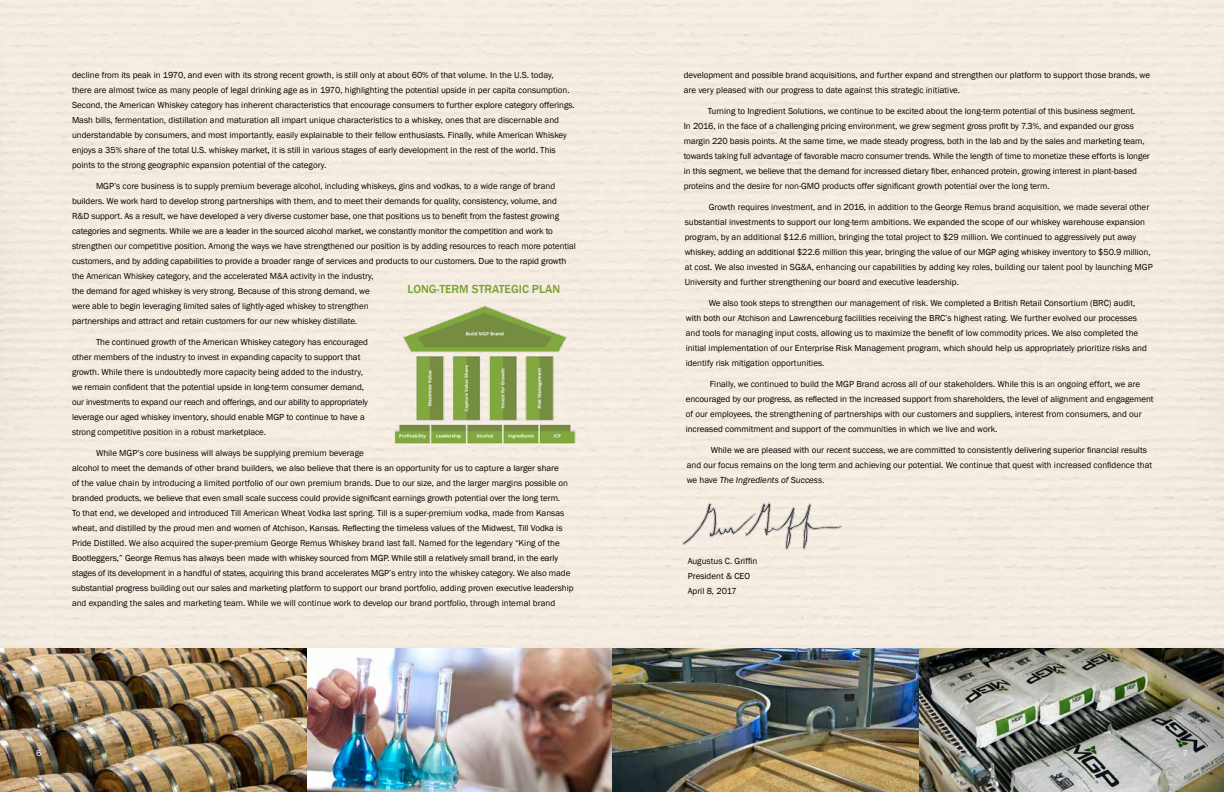
<style>
.page{position:relative;width:1224px;height:792px;background:#fff}
.page>*{position:absolute;margin:0;border:0;box-sizing:border-box;transform-origin:0 0}
.t1{font:500 12px "Franklin Gothic";color:#78a22f}
.t2{font:9px/15px "Franklin Gothic";color:#000}
.t3{font:9px "Franklin Gothic";color:#fff}
.s1{font-style:italic}
</style>
<div class="page">
<img style="left:0;top:648px;width:1224px;height:144px">
<img style="left:679px;top:498px;width:166px;height:54px">
<img style="left:391px;top:304px;width:187px;height:141px">
<p class="t2" style="left:72px;top:68px;width:504px">decline from its peak in 1970, and even with its strong recent growth, is still only at about 60% of that volume. In the U.S. today, there are almost twice as many people of legal drinking age as in 1970, highlighting the potential upside in per capita consumption.<br>Second, the American Whiskey category has inherent characteristics that encourage consumers to further explore category offerings.<br>Mash bills, fermentation, distillation and maturation all impart unique characteristics to a whiskey, ones that are discernable and understandable by consumers, and most importantly, easily explainable to their fellow enthusiasts. Finally, while American Whiskey enjoys a 35% share of the total U.S. whiskey market, it is still in various stages of early development in the rest of the world. This points to the strong geographic expansion potential of the category.</p>
<p class="t2" style="left:72px;top:179px;width:506px;text-indent:24px">MGP’s core business is to supply premium beverage alcohol, including whiskeys, gins and vodkas, to a wide range of brand builders. We work hard to develop strong partnerships with them, and to meet their demands for quality, consistency, volume, and R&amp;D support. As a result, we have developed a very diverse customer base, one that positions us to benefit from the fastest growing categories and segments. While we are a leader in the sourced alcohol market, we constantly monitor the competition and work to strengthen our competitive position. Among the ways we have strengthened our position is by adding resources to reach more potential customers, and by adding capabilities to provide a broader range of services and products to our customers. Due to the rapid growth the American Whiskey category, and the accelerated M&amp;A activity in the industry,<br>the demand for aged whiskey is very strong. Because of this strong demand, we<br>were able to begin leveraging limited sales of lightly-aged whiskey to strengthen<br>partnerships and attract and retain customers for our new whiskey distillate.</p>
<p class="t2" style="left:72px;top:335px;width:297px;text-indent:24px">The continued growth of the American Whiskey category has encouraged other members of the industry to invest in expanding capacity to support that growth. While there is undoubtedly more capacity being added to the industry, we remain confident that the potential upside in long-term consumer demand, our investments to expand our reach and offerings, and our ability to appropriately leverage our aged whiskey inventory, should enable MGP to continue to have a strong competitive position in a robust marketplace.</p>
<p class="t2" style="left:72px;top:446px;width:503px;text-indent:24px">While MGP’s core business will always be supplying premium beverage<br>alcohol to meet the demands of other brand builders, we also believe that there is an opportunity for us to capture a larger share<br>of the value chain by introducing a limited portfolio of our own premium brands. Due to our size, and the larger margins possible on branded products, we believe that even small scale success could provide significant earnings growth potential over the long term.<br>To that end, we developed and introduced Till American Wheat Vodka last spring. Till is a super-premium vodka, made from Kansas wheat, and distilled by the proud men and women of Atchison, Kansas. Reflecting the timeless values of the Midwest, Till Vodka is Pride Distilled. We also acquired the super-premium George Remus Whiskey brand last fall. Named for the legendary “King of the Bootleggers,” George Remus has always been made with whiskey sourced from MGP. While still a relatively small brand, in the early stages of its development in a handful of states, acquiring this brand accelerates MGP’s entry into the whiskey category. We also made substantial progress building out our sales and marketing platform to support our brand portfolio, adding proven executive leadership and expanding the sales and marketing team. While we will continue work to develop our brand portfolio, through internal brand</p>
<h1 class="t1" style="left:408px;top:282px;width:154px">LONG-TERM STRATEGIC PLAN</h1>
<p class="t2" style="left:684px;top:68px;width:468px">development and possible brand acquisitions, and further expand and strengthen our platform to support those brands, we are very pleased with our progress to date against this strategic initiative.</p>
<p class="t2" style="left:684px;top:104px;width:468px;text-indent:24px">Turning to Ingredient Solutions, we continue to be excited about the long-term potential of this business segment.<br>In 2016, in the face of a challenging pricing environment, we grew segment gross profit by 7.3%, and expanded our gross margin 220 basis points. At the same time, we made steady progress, both in the lab and by the sales and marketing team, towards taking full advantage of favorable macro consumer trends. While the length of time to monetize these efforts is longer in this segment, we believe that the demand for increased dietary fiber, enhanced protein, growing interest in plant-based proteins and the desire for non-GMO products offer significant growth potential over the long term.</p>
<p class="t2" style="left:685px;top:200px;width:470px;text-indent:24px">Growth requires investment, and in 2016, in addition to the George Remus brand acquisition, we made several other substantial investments to support our long-term ambitions. We expanded the scope of our whiskey warehouse expansion program, by an additional $12.6 million, bringing the total project to $29 million. We continued to aggressively put away whiskey, adding an additional $22.6 million this year, bringing the value of our MGP aging whiskey inventory to $50.9 million, at cost. We also invested in SG&amp;A, enhancing our capabilities by adding key roles, building our talent pool by launching MGP University and further strengthening our board and executive leadership.</p>
<p class="t2" style="left:686px;top:296px;width:463px;text-indent:23px">We also took steps to strengthen our management of risk. We completed a British Retail Consortium (BRC) audit, with both our Atchison and Lawrenceburg facilities receiving the BRC’s highest rating. We further evolved our processes and tools for managing input costs, allowing us to maximize the benefit of low commodity prices. We also completed the initial implementation of our Enterprise Risk Management program, which should help us appropriately prioritize risks and identify risk mitigation opportunities.</p>
<p class="t2" style="left:686px;top:377px;width:469px;text-indent:24px">Finally, we continued to build the MGP Brand across all of our stakeholders. While this is an ongoing effort, we are encouraged by our progress, as reflected in the increased support from shareholders, the level of alignment and engagement of our employees, the strengthening of partnerships with our customers and suppliers, interest from consumers, and our increased commitment and support of the communities in which we live and work.</p>
<p class="t2" style="left:687px;top:443px;width:467px;text-indent:24px">While we are pleased with our recent success, we are committed to consistently delivering superior financial results and our focus remains on the long term and achieving our potential. We continue that quest with increased confidence that we have <span class="s1">The Ingredients of Success</span>.</p>
<p class="t2" style="left:688px;top:554px;width:71px">Augustus C. Griffin<br>President &amp; CEO<br>April 8, 2017</p>
<p class="t3" style="left:36px;top:747px;width:7px">6</p>
<p class="t3" style="left:1183px;top:747px;width:7px">7</p>
</div>
